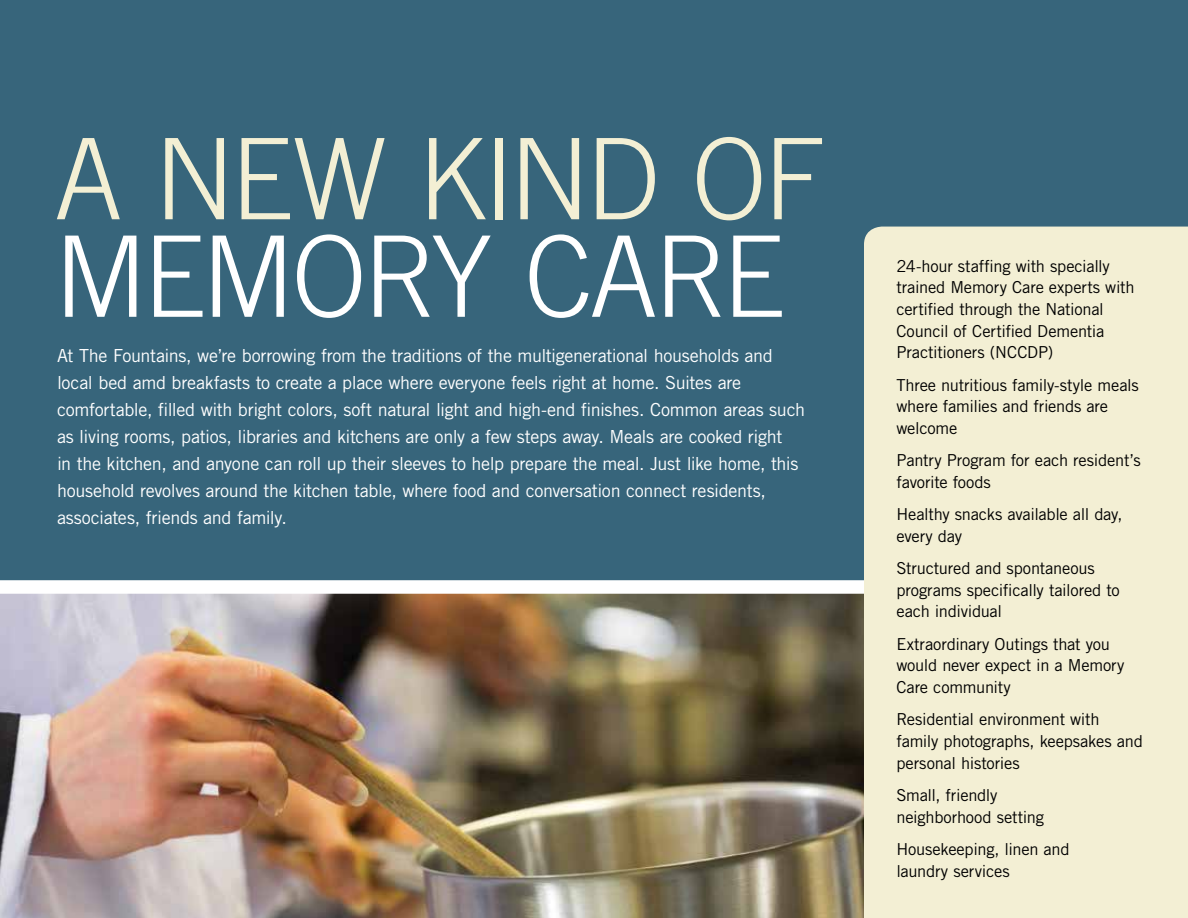
<style>
.page{position:relative;width:1188px;height:918px;background:#fff}
.page>*{position:absolute;margin:0;border:0;box-sizing:border-box;transform-origin:0 0}
.t1{font:300 112.5px "Trade Gothic";letter-spacing:-.04em;color:#f3efd4}
.t2{font:300 112.5px "Trade Gothic";letter-spacing:-.035em;color:#fff}
.t3{font:18px/27px "Trade Gothic";letter-spacing:-.02em;color:#fff}
.t4{font:16.5px/21.6px "Trade Gothic";letter-spacing:-.015em;color:#000}
</style>
<div class="page">
<img style="left:0;top:594px;width:864px;height:324px">
<div style="left:0;top:0;width:1188px;height:594px;background:#37657b"></div>
<div style="left:864px;top:227px;width:324px;height:691px;background:#f3efd4"></div>
<h1 class="t1" style="left:54px;top:113px;width:773px">A NEW KIND OF</h1>
<h1 class="t2" style="left:54px;top:210px;width:732px">MEMORY CARE</h1>
<p class="t3" style="left:57px;top:342px;width:750px">At The Fountains, we’re borrowing from the traditions of the multigenerational households and local bed amd breakfasts to create a place where everyone feels right at home. Suites are comfortable, filled with bright colors, soft natural light and high-end finishes. Common areas such as living rooms, patios, libraries and kitchens are only a few steps away. Meals are cooked right<br>in the kitchen, and anyone can roll up their sleeves to help prepare the meal. Just like home, this household revolves around the kitchen table, where food and conversation connect residents, associates, friends and family.</p>
<p class="t4" style="left:896px;top:255px;width:240px">24-hour staffing with specially trained Memory Care experts with certified through the National<br>Council of Certified Dementia<br>Practitioners (NCCDP)</p>
<p class="t4" style="left:896px;top:374px;width:244px">Three nutritious family-style meals where families and friends are welcome</p>
<p class="t4" style="left:896px;top:449px;width:246px">Pantry Program for each resident’s favorite foods</p>
<p class="t4" style="left:896px;top:503px;width:228px">Healthy snacks available all day, every day</p>
<p class="t4" style="left:896px;top:557px;width:225px">Structured and spontaneous programs specifically tailored to each individual</p>
<p class="t4" style="left:896px;top:633px;width:230px">Extraordinary Outings that you would never expect in a Memory<br>Care community</p>
<p class="t4" style="left:896px;top:709px;width:248px">Residential environment with family photographs, keepsakes and personal histories</p>
<p class="t4" style="left:896px;top:784px;width:149px">Small, friendly neighborhood setting</p>
<p class="t4" style="left:896px;top:838px;width:175px">Housekeeping, linen and laundry services</p>
</div>
